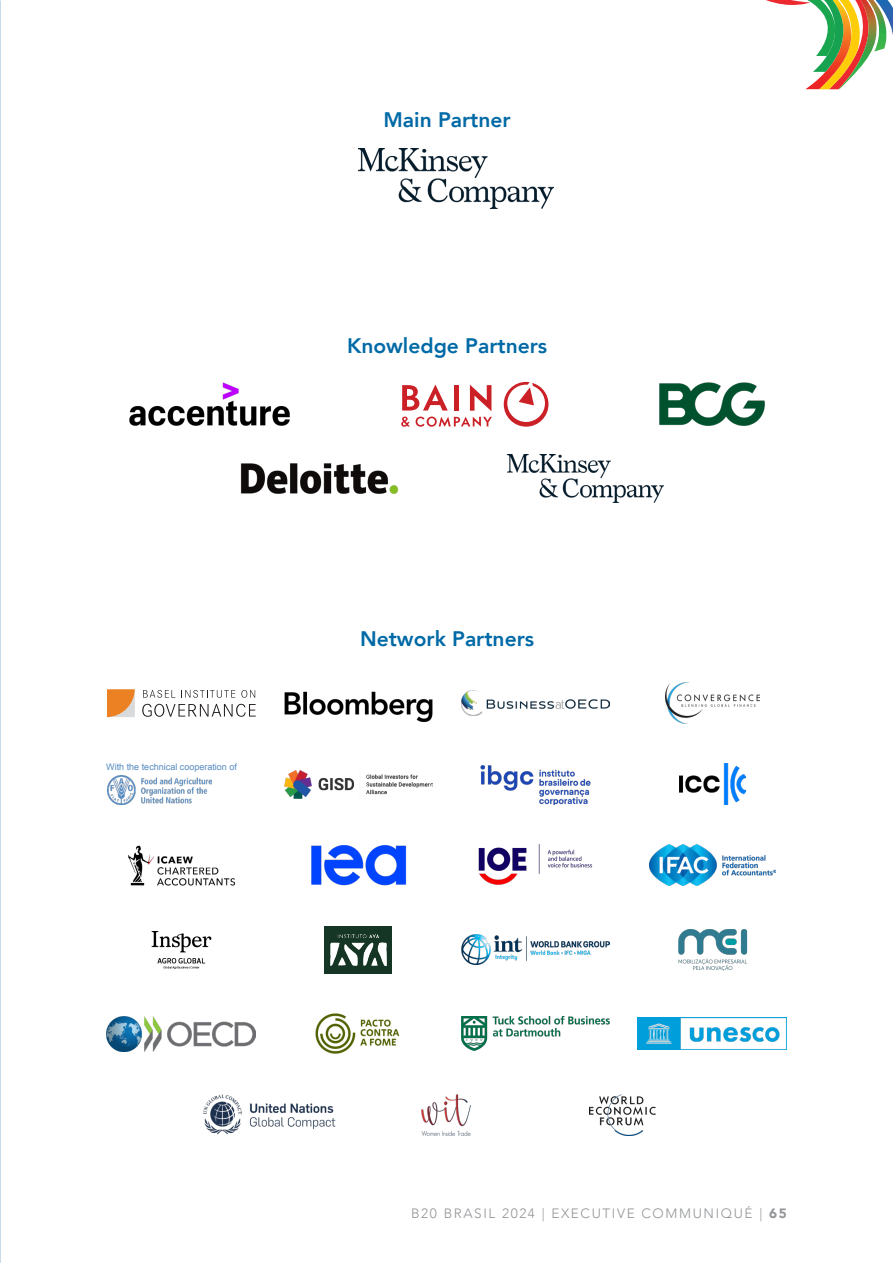
<style>
.page{position:relative;width:893px;height:1263px;background:#fff}
.page>*{position:absolute;margin:0;border:0;box-sizing:border-box;transform-origin:0 0}
.título_3{font:800 21px "Avenir";color:#006aa6}
.t1{font:300 13.5px "Avenir";letter-spacing:.12em;color:#939598}
.t2{font:9px "Arial";color:#558ac2}
.s1{font-weight:900}
</style>
<div class="page">
<img style="left:888px;top:0;width:5px;height:35px">
<img style="left:885px;top:0;width:3px;height:46px">
<svg style="left:766px;top:0;width:119px;height:89px"></svg>
<img style="left:0;top:0;width:1px;height:737px">
<svg style="left:0;top:737px;width:1px;height:504px"></svg>
<img style="left:128px;top:845px;width:108px;height:41px">
<img style="left:478px;top:845px;width:115px;height:40px">
<img style="left:650px;top:845px;width:126px;height:41px">
<img style="left:311px;top:845px;width:96px;height:41px">
<img style="left:107px;top:1016px;width:149px;height:35px">
<img style="left:638px;top:1018px;width:149px;height:32px">
<img style="left:461px;top:1017px;width:149px;height:34px">
<img style="left:315px;top:1013px;width:85px;height:41px">
<img style="left:107px;top:775px;width:105px;height:29px">
<img style="left:480px;top:765px;width:111px;height:40px">
<img style="left:680px;top:764px;width:66px;height:41px">
<img style="left:284px;top:770px;width:149px;height:28px">
<svg style="left:107px;top:689px;width:28px;height:28px"></svg>
<svg style="left:143px;top:690px;width:32px;height:8px"></svg>
<svg style="left:185px;top:690px;width:50px;height:8px"></svg>
<svg style="left:241px;top:690px;width:14px;height:8px"></svg>
<svg style="left:142px;top:704px;width:114px;height:13px"></svg>
<img style="left:461px;top:691px;width:149px;height:24px">
<img style="left:284px;top:691px;width:149px;height:31px">
<img style="left:666px;top:683px;width:94px;height:41px">
<img style="left:151px;top:931px;width:61px;height:38px">
<img style="left:325px;top:926px;width:67px;height:47px">
<img style="left:461px;top:935px;width:149px;height:29px">
<img style="left:678px;top:929px;width:70px;height:41px">
<img style="left:589px;top:1094px;width:67px;height:41px">
<img style="left:421px;top:1094px;width:50px;height:41px">
<img style="left:203px;top:1094px;width:133px;height:41px">
<img style="left:358px;top:149px;width:195px;height:60px">
<img style="left:129px;top:382px;width:161px;height:44px">
<svg style="left:401px;top:385px;width:91px;height:42px"></svg>
<svg style="left:504px;top:382px;width:44px;height:45px"></svg>
<img style="left:240px;top:463px;width:159px;height:31px">
<img style="left:507px;top:454px;width:156px;height:48px">
<img style="left:659px;top:382px;width:106px;height:44px">
<p class="t2" style="left:106px;top:761px;width:132px">With the technical cooperation of</p>
<p class="título_3" style="left:384px;top:104px;width:129px">Main Partner</p>
<p class="título_3" style="left:347px;top:329px;width:202px">Knowledge Partners</p>
<p class="título_3" style="left:360px;top:623px;width:176px">Network Partners</p>
<p class="t1" style="left:411px;top:1205px;width:377px">B20 BRASIL 2024 | EXECUTIVE COMMUNIQUÉ | <span class="s1">65</span></p>
</div>
